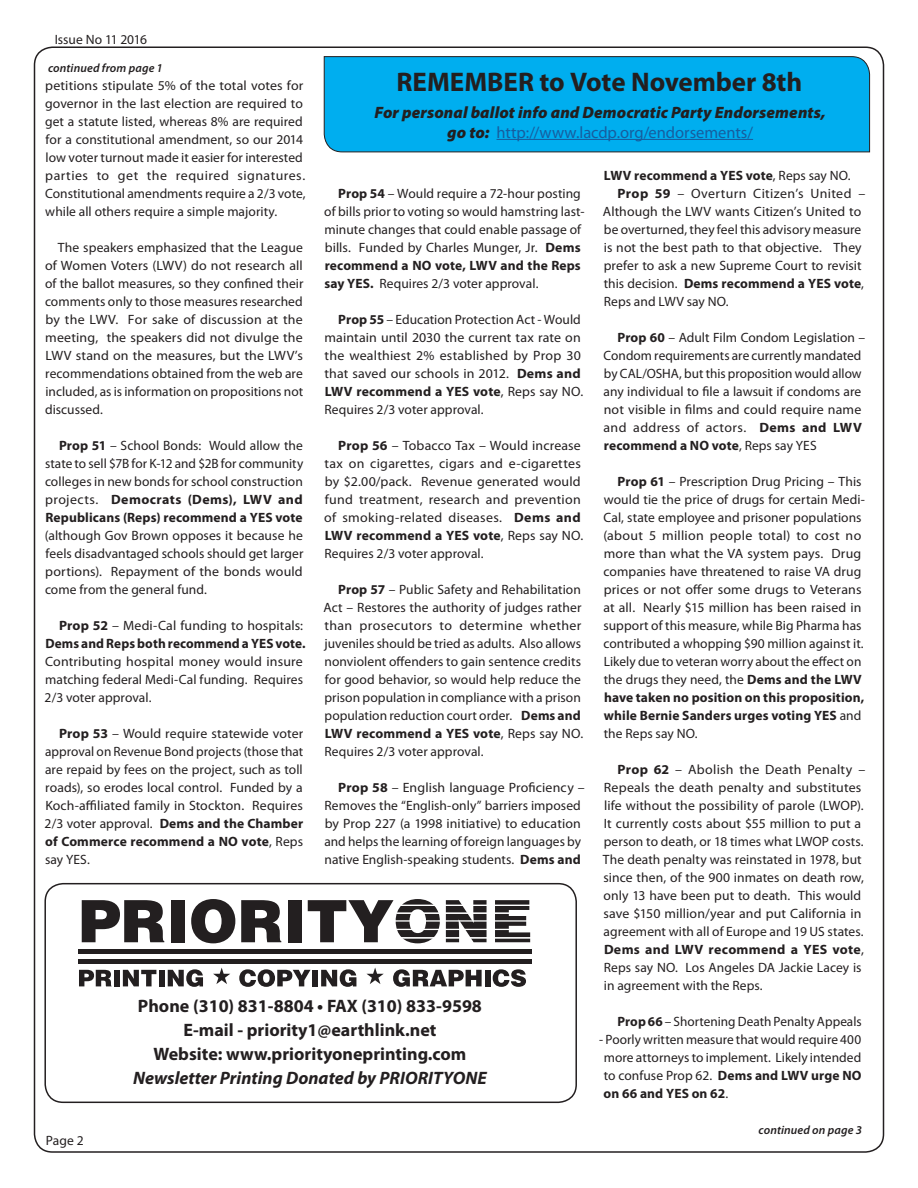
<style>
.page{position:relative;width:918px;height:1188px;background:#fff}
.page>*{position:absolute;margin:0;border:0;box-sizing:border-box;transform-origin:0 0}
.t1{font:700 27px "Myriad Pro";color:#231f20}
.t2{font:700 18px/24px "Myriad Pro";color:#231f20;text-align:center}
.t3{font:italic 700 18px "Myriad Pro";color:#231f20}
.t4{font:italic 900 16.5px/19.8px "Myriad Pro";letter-spacing:.005em;color:#231f20;text-align:center}
.t5{font:13.5px/18px "Myriad Pro";letter-spacing:.005em;color:#231f20}
.t6{font:700 13.5px/18px "Myriad Pro";letter-spacing:.01em;color:#231f20;text-align:right}
.t7{font:13.5px "Myriad Pro";letter-spacing:.025em;color:#231f20}
.t8{font:italic 600 12px "Myriad Pro";letter-spacing:.015em;color:#231f20}
.s1{font-weight:700}
.s2{font-weight:400}
.s3{font-weight:400;font-style:normal;color:#175d9e}
</style>
<div class="page">
<div style="left:44px;top:883px;width:533px;height:220px;border:2px solid #231f20;border-radius:18px"></div>
<svg style="left:82px;top:900px;width:82px;height:42px"></svg>
<div style="left:171px;top:900px;width:13px;height:42px;background:#231f20"></div>
<svg style="left:191px;top:899px;width:44px;height:44px"></svg>
<svg style="left:241px;top:900px;width:40px;height:42px"></svg>
<div style="left:288px;top:900px;width:13px;height:42px;background:#231f20"></div>
<svg style="left:308px;top:899px;width:132px;height:44px"></svg>
<svg style="left:446px;top:900px;width:41px;height:42px"></svg>
<svg style="left:495px;top:900px;width:35px;height:42px"></svg>
<hr style="left:78px;top:950px;width:454px;height:4px;background:#231f20">
<hr style="left:78px;top:959px;width:454px;height:4px;background:#231f20">
<svg style="left:79px;top:970px;width:33px;height:16px"></svg>
<div style="left:114px;top:970px;width:5px;height:16px;background:#231f20"></div>
<svg style="left:123px;top:970px;width:33px;height:16px"></svg>
<div style="left:159px;top:970px;width:5px;height:16px;background:#231f20"></div>
<svg style="left:168px;top:969px;width:35px;height:18px"></svg>
<svg style="left:213px;top:968px;width:17px;height:16px"></svg>
<svg style="left:239px;top:969px;width:72px;height:18px"></svg>
<div style="left:312px;top:970px;width:6px;height:16px;background:#231f20"></div>
<svg style="left:321px;top:969px;width:35px;height:18px"></svg>
<svg style="left:366px;top:968px;width:18px;height:16px"></svg>
<svg style="left:393px;top:969px;width:89px;height:18px"></svg>
<div style="left:485px;top:970px;width:5px;height:16px;background:#231f20"></div>
<svg style="left:493px;top:969px;width:33px;height:18px"></svg>
<hr style="left:390px;top:920px;width:145px;height:2px;background:#fff">
<hr style="left:389px;top:929px;width:145px;height:1px;background:#fff">
<hr style="left:398px;top:905px;width:145px;height:1px;background:#fff">
<hr style="left:396px;top:913px;width:146px;height:1px;background:#fff">
<hr style="left:395px;top:937px;width:146px;height:2px;background:#fff">
<div style="left:323px;top:56px;width:547px;height:97px;background:#00aeef"></div>
<p class="t5" style="left:55px;top:30px;width:94px">Issue No 11 2016</p>
<p class="t5" style="left:45px;top:76px;width:262px">petitions stipulate 5% of the total votes for governor in the last election are required to get a statute listed, whereas 8% are required for a constitutional amendment, so our 2014 low voter turnout made it easier for interested parties to get the required signatures.<br>Constitutional amendments require a 2/3 vote, while all others require a simple majority.</p>
<p class="t5" style="left:45px;top:238px;width:260px;text-align:justify;text-indent:13px">The speakers emphasized that the League of Women Voters (LWV) do not research all of the ballot measures, so they confined their comments only to those measures researched by the LWV. For sake of discussion at the meeting, the speakers did not divulge the LWV stand on the measures, but the LWV’s recommendations obtained from the web are included, as is information on propositions not discussed.</p>
<p class="t5" style="left:45px;top:436px;width:260px;text-align:justify;text-indent:14px"><span class="s1">Prop 51</span> – School Bonds: Would allow the state to sell $7B for K-12 and $2B for community colleges in new bonds for school construction projects. <span class="s1">Democrats (Dems), LWV and Republicans (Reps) recommend a YES vote</span></p>
<p class="t5" style="left:45px;top:526px;width:260px;text-align:justify">(although Gov Brown opposes it because he feels disadvantaged schools should get larger portions). Repayment of the bonds would come from the general fund.</p>
<p class="t6" style="left:46px;top:616px;width:262px">Prop 52 <span class="s2">– Medi-Cal funding to hospitals:<br></span>Dems and Reps both recommend a YES vote.</p>
<p class="t5" style="left:45px;top:652px;width:260px;text-align:justify">Contributing hospital money would insure matching federal Medi-Cal funding. Requires 2/3 voter approval.</p>
<p class="t5" style="left:45px;top:724px;width:260px;text-align:justify;text-indent:14px"><span class="s1">Prop 53</span> – Would require statewide voter approval on Revenue Bond projects (those that are repaid by fees on the project, such as toll roads), so erodes local control. Funded by a Koch-affiliated family in Stockton. Requires 2/3 voter approval. <span class="s1">Dems and the Chamber of Commerce recommend a NO vote</span>, Reps say YES.</p>
<p class="t8" style="left:48px;top:60px;width:116px">continued from page 1</p>
<h1 class="t1" style="left:397px;top:64px;width:407px">REMEMBER to Vote November 8th</h1>
<p class="t4" style="left:374px;top:102px;width:453px">For personal ballot info and Democratic Party Endorsements, go to: <span class="s3">http://www.lacdp.org/endorsements/</span></p>
<p class="t6" style="left:604px;top:166px;width:248px">LWV recommend a YES vote<span class="s2">, Reps say NO.</span></p>
<p class="t7" style="left:618px;top:185px;width:249px"><span class="s1">Prop 59</span> – Overturn Citizen’s United –</p>
<p class="t5" style="left:603px;top:202px;width:260px">Although the LWV wants Citizen’s United to</p>
<p class="t5" style="left:604px;top:220px;width:259px">be overturned, they feel this advisory measure</p>
<p class="t5" style="left:604px;top:238px;width:259px">is not the best path to that objective. They</p>
<p class="t5" style="left:604px;top:256px;width:259px">prefer to ask a new Supreme Court to revisit</p>
<p class="t6" style="left:604px;top:274px;width:262px"><span class="s2">this decision.</span> Dems recommend a YES vote<span class="s2">,</span></p>
<p class="t5" style="left:604px;top:292px;width:126px">Reps and LWV say NO.</p>
<p class="t5" style="left:604px;top:328px;width:263px;text-indent:14px"><span class="s1">Prop 60</span> – Adult Film Condom Legislation – Condom requirements are currently mandated by CAL/OSHA, but this proposition would allow any individual to file a lawsuit if condoms are not visible in films and could require name and address of actors. <span class="s1">Dems and LWV recommend a NO vote</span>, Reps say YES</p>
<p class="t5" style="left:603px;top:472px;width:263px;text-indent:14px"><span class="s1">Prop 61</span> – Prescription Drug Pricing – This would tie the price of drugs for certain Medi-Cal, state employee and prisoner populations (about 5 million people total) to cost no more than what the VA system pays. Drug companies have threatened to raise VA drug prices or not offer some drugs to Veterans at all. Nearly $15 million has been raised in support of this measure, while Big Pharma has contributed a whopping $90 million against it.<br>Likely due to veteran worry about the effect on the drugs they need, the <span class="s1">Dems and the LWV have taken no position on this proposition, while Bernie Sanders urges voting YES</span> and the Reps say NO.</p>
<p class="t5" style="left:603px;top:760px;width:264px;text-indent:15px"><span class="s1">Prop 62</span> – Abolish the Death Penalty – Repeals the death penalty and substitutes life without the possibility of parole (LWOP).<br>It currently costs about $55 million to put a person to death, or 18 times what LWOP costs.<br>The death penalty was reinstated in 1978, but since then, of the 900 inmates on death row, only 13 have been put to death. This would save $150 million/year and put California in agreement with all of Europe and 19 US states.<br><span class="s1">Dems and LWV recommend a YES vote</span>, Reps say NO. Los Angeles DA Jackie Lacey is in agreement with the Reps.</p>
<p class="t5" style="left:618px;top:1012px;width:246px"><span class="s1">Prop 66</span> – Shortening Death Penalty Appeals</p>
<p class="t5" style="left:604px;top:1030px;width:259px;text-align:justify;text-indent:-4px">- Poorly written measure that would require 400 more attorneys to implement. Likely intended to confuse Prop 62. <span class="s1">Dems and LWV urge NO on 66 and YES on 62</span>.</p>
<p class="t5" style="left:324px;top:184px;width:262px;text-indent:14px"><span class="s1">Prop 54</span> – Would require a 72-hour posting of bills prior to voting so would hamstring last&shy;minute changes that could enable passage of bills. Funded by Charles Munger, Jr. <span class="s1">Dems recommend a NO vote, LWV and the Reps say YES.</span> Requires 2/3 voter approval.</p>
<p class="t5" style="left:325px;top:310px;width:260px;text-indent:14px"><span class="s1">Prop 55</span> – Education Protection Act - Would maintain until 2030 the current tax rate on the wealthiest 2% established by Prop 30 that saved our schools in 2012. <span class="s1">Dems and LWV recommend a YES vote</span>, Reps say NO.<br>Requires 2/3 voter approval.</p>
<p class="t5" style="left:324px;top:436px;width:260px;text-indent:14px"><span class="s1">Prop 56</span> – Tobacco Tax – Would increase tax on cigarettes, cigars and e-cigarettes by $2.00/pack. Revenue generated would fund treatment, research and prevention of smoking-related diseases. <span class="s1">Dems and LWV recommend a YES vote</span>, Reps say NO.<br>Requires 2/3 voter approval.</p>
<p class="t5" style="left:324px;top:580px;width:261px;text-indent:15px"><span class="s1">Prop 57</span> – Public Safety and Rehabilitation Act – Restores the authority of judges rather than prosecutors to determine whether juveniles should be tried as adults. Also allows nonviolent offenders to gain sentence credits for good behavior, so would help reduce the prison population in compliance with a prison population reduction court order. <span class="s1">Dems and LWV recommend a YES vote</span>, Reps say NO.<br>Requires 2/3 voter approval.</p>
<p class="t5" style="left:324px;top:778px;width:262px;text-indent:14px"><span class="s1">Prop 58</span> – English language Proficiency – Removes the “English-only” barriers imposed by Prop 227 (a 1998 initiative) to education and helps the learning of foreign languages by native English-speaking students. <span class="s1">Dems and</span></p>
<h2 class="t2" style="left:138px;top:993px;width:346px">Phone (310) 831-8804 • FAX (310) 833-9598<br>E-mail - priority1@earthlink.net<br>Website: www.priorityoneprinting.com</h2>
<h2 class="t3" style="left:133px;top:1066px;width:355px">Newsletter Printing Donated by PRIORITYONE</h2>
<p class="t5" style="left:46px;top:1131px;width:39px">Page 2</p>
<p class="t8" style="left:759px;top:1122px;width:105px">continued on page 3</p>
</div>
